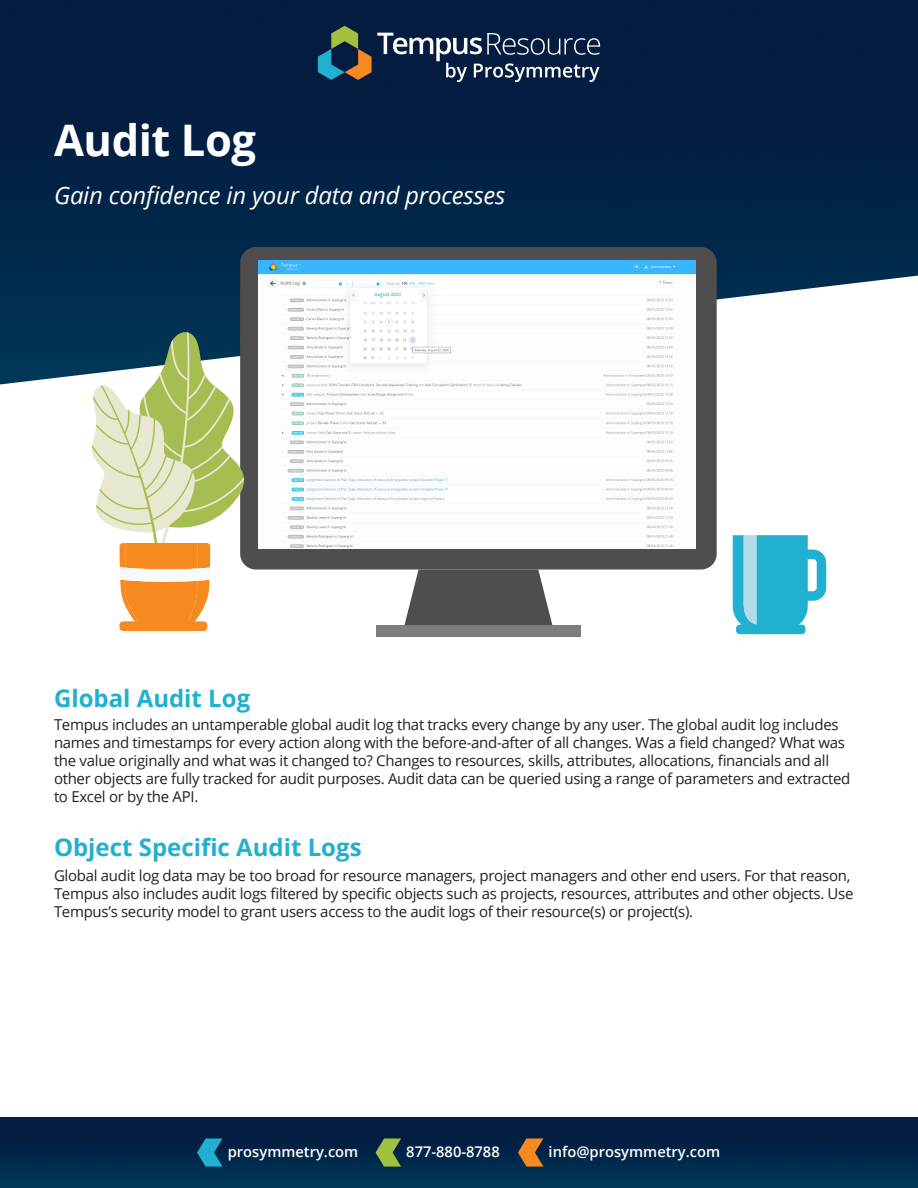
<style>
.page{position:relative;width:918px;height:1188px;background:#fff}
.page>*{position:absolute;margin:0;border:0;box-sizing:border-box;transform-origin:0 0}
.t1{font:700 43.5px "Open Sans";letter-spacing:-.01em;color:#fff}
.t2{font:700 24px "Open Sans";color:#21b0cf}
.t3{font:italic 24px "Open Sans";letter-spacing:-.01em;color:#fff}
.t4{font:15px/18px "Open Sans";letter-spacing:-.02em;color:#231f20}
.t5{font:600 14.7px "Open Sans";color:#fff}
</style>
<div class="page">
<img style="left:0;top:0;width:918px;height:384px">
<svg style="left:318px;top:26px;width:282px;height:56px"></svg>
<img style="left:0;top:1118px;width:918px;height:70px">
<svg style="left:197px;top:1139px;width:26px;height:28px"></svg>
<svg style="left:376px;top:1139px;width:25px;height:28px"></svg>
<svg style="left:518px;top:1139px;width:25px;height:28px"></svg>
<div style="left:240px;top:247px;width:477px;height:323px;background:#4f4d4d;border-radius:16px"></div>
<div style="left:376px;top:625px;width:205px;height:11px;background:#807d7d"></div>
<svg style="left:404px;top:570px;width:148px;height:55px"></svg>
<div style="left:736px;top:625px;width:69px;height:9px;background:#21b0cf;border-radius:4px"></div>
<svg style="left:733px;top:535px;width:93px;height:95px"></svg>
<div style="left:120px;top:621px;width:87px;height:10px;background:#f6891f;border-radius:4px"></div>
<svg style="left:89px;top:327px;width:162px;height:297px"></svg>
<img style="left:258px;top:261px;width:438px;height:288px">
<p class="t1" style="left:54px;top:116px;width:204px">Audit Log</p>
<p class="t3" style="left:54px;top:179px;width:453px">Gain confidence in your data and processes</p>
<p class="t2" style="left:54px;top:684px;width:198px">Global Audit Log</p>
<p class="t4" style="left:54px;top:716px;width:798px">Tempus includes an untamperable global audit log that tracks every change by any user. The global audit log includes names and timestamps for every action along with the before-and-after of all changes. Was a field changed? What was the value originally and what was it changed to? Changes to resources, skills, attributes, allocations, financials and all other objects are fully tracked for audit purposes. Audit data can be queried using a range of parameters and extracted to Excel or by the API.</p>
<p class="t2" style="left:54px;top:833px;width:309px">Object Specific Audit Logs</p>
<p class="t4" style="left:54px;top:866px;width:801px">Global audit log data may be too broad for resource managers, project managers and other end users. For that reason,<br>Tempus also includes audit logs filtered by specific objects such as projects, resources, attributes and other objects. Use<br>Tempus’s security model to grant users access to the audit logs of their resource(s) or project(s).</p>
<p class="t5" style="left:228px;top:1142px;width:132px">prosymmetry.com</p>
<p class="t5" style="left:406px;top:1142px;width:95px">877-880-8788</p>
<p class="t5" style="left:549px;top:1142px;width:173px">info@prosymmetry.com</p>
</div>
